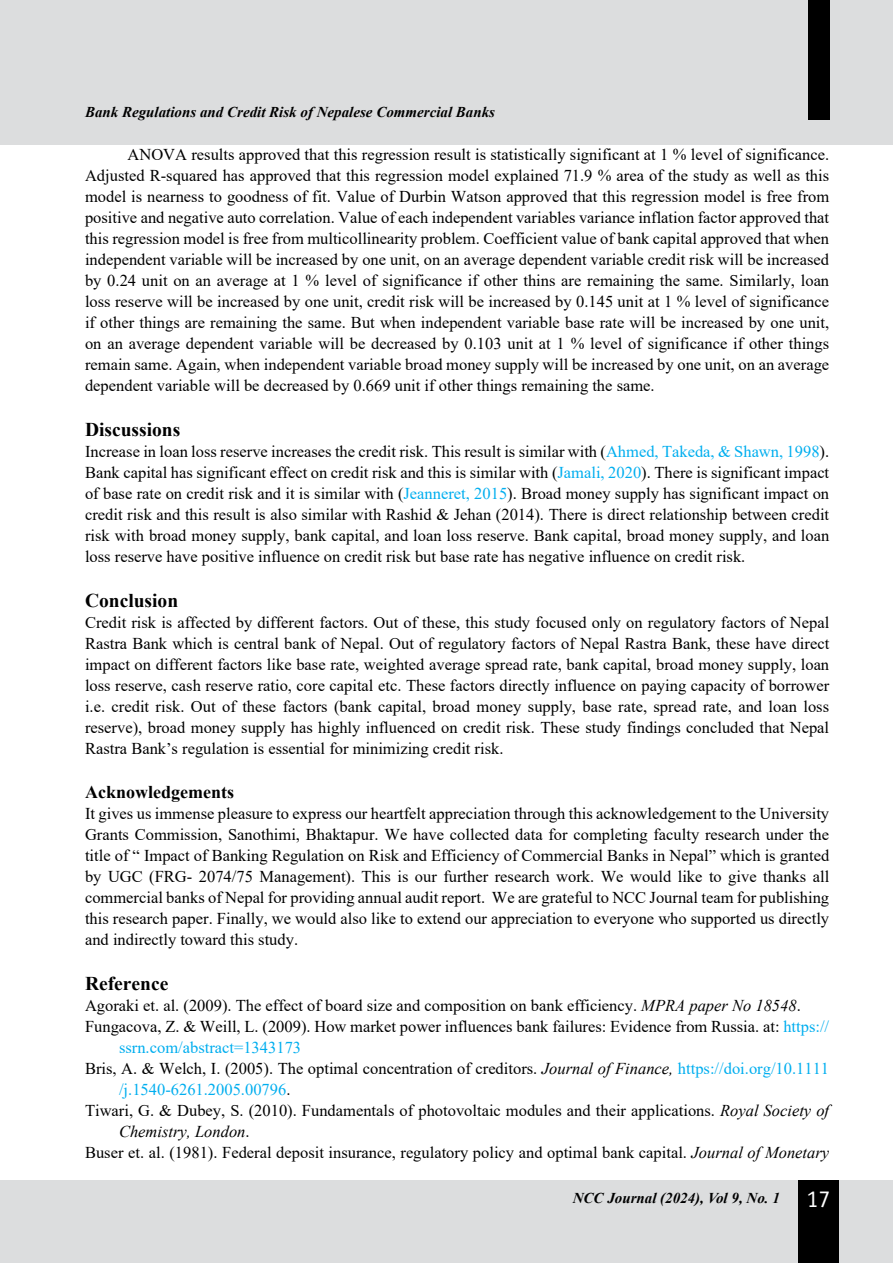
<style>
.page{position:relative;width:893px;height:1263px;background:#fff}
.page>*{position:absolute;margin:0;border:0;box-sizing:border-box;transform-origin:0 0}
.t1{font:700 19.5px "Times New Roman";color:#000}
.t2{font:700 18px "Times New Roman";color:#000}
.t3{font:16.5px/21px "Times New Roman";color:#000;text-align:justify}
.t4{font:16.5px "Times New Roman";color:#00aeef}
.t5{font:italic 16.5px "Times New Roman";color:#000}
.t6{font:italic 700 15px "Times New Roman";color:#000}
.s1{color:#00aeef}
.s2{font-style:italic}
.s3{color:#000}
.s4{font-style:normal}
.s5{font-family:"Officina Sans Std";font-weight:400;font-style:normal;font-size:24px;color:#fff}
</style>
<div class="page">
<div style="left:0;top:0;width:893px;height:145px;background:#dcddde"></div>
<div style="left:0;top:1180px;width:893px;height:83px;background:#dcddde"></div>
<div style="left:808px;top:0;width:21px;height:120px;background:#000"></div>
<div style="left:798px;top:1180px;width:41px;height:83px;background:#000"></div>
<p class="t6" style="left:85px;top:102px;width:412px">Bank Regulations and Credit Risk of Nepalese Commercial Banks</p>
<p class="t3" style="left:85px;top:144px;width:746px;text-indent:43px">ANOVA results approved that this regression result is statistically significant at 1 % level of significance.<br>Adjusted R-squared has approved that this regression model explained 71.9 % area of the study as well as this model is nearness to goodness of fit. Value of Durbin Watson approved that this regression model is free from positive and negative auto correlation. Value of each independent variables variance inflation factor approved that this regression model is free from multicollinearity problem. Coefficient value of bank capital approved that when independent variable will be increased by one unit, on an average dependent variable credit risk will be increased by 0.24 unit on an average at 1 % level of significance if other thins are remaining the same. Similarly, loan loss reserve will be increased by one unit, credit risk will be increased by 0.145 unit at 1 % level of significance if other things are remaining the same. But when independent variable base rate will be increased by one unit, on an average dependent variable will be decreased by 0.103 unit at 1 % level of significance if other things remain same. Again, when independent variable broad money supply will be increased by one unit, on an average dependent variable will be decreased by 0.669 unit if other things remaining the same.</p>
<p class="t1" style="left:85px;top:416px;width:97px">Discussions</p>
<p class="t3" style="left:85px;top:441px;width:746px">Increase in loan loss reserve increases the credit risk. This result is similar with (<span class="s1">Ahmed, Takeda, &amp; Shawn, 1998</span>).<br>Bank capital has significant effect on credit risk and this is similar with (<span class="s1">Jamali, 2020</span>). There is significant impact of base rate on credit risk and it is similar with (<span class="s1">Jeanneret, 2015</span>). Broad money supply has significant impact on credit risk and this result is also similar with Rashid &amp; Jehan (2014). There is direct relationship between credit risk with broad money supply, bank capital, and loan loss reserve. Bank capital, broad money supply, and loan loss reserve have positive influence on credit risk but base rate has negative influence on credit risk.</p>
<p class="t1" style="left:85px;top:587px;width:95px">Conclusion</p>
<p class="t3" style="left:85px;top:612px;width:746px">Credit risk is affected by different factors. Out of these, this study focused only on regulatory factors of Nepal Rastra Bank which is central bank of Nepal. Out of regulatory factors of Nepal Rastra Bank, these have direct impact on different factors like base rate, weighted average spread rate, bank capital, broad money supply, loan loss reserve, cash reserve ratio, core capital etc. These factors directly influence on paying capacity of borrower i.e. credit risk. Out of these factors (bank capital, broad money supply, base rate, spread rate, and loan loss reserve), broad money supply has highly influenced on credit risk. These study findings concluded that Nepal Rastra Bank’s regulation is essential for minimizing credit risk.</p>
<p class="t2" style="left:85px;top:779px;width:150px">Acknowledgements</p>
<p class="t3" style="left:85px;top:802px;width:746px">It gives us immense pleasure to express our heartfelt appreciation through this acknowledgement to the University Grants Commission, Sanothimi, Bhaktapur. We have collected data for completing faculty research under the title of “ Impact of Banking Regulation on Risk and Efficiency of Commercial Banks in Nepal” which is granted by UGC (FRG- 2074/75 Management). This is our further research work. We would like to give thanks all commercial banks of Nepal for providing annual audit report. We are grateful to NCC Journal team for publishing this research paper. Finally, we would also like to extend our appreciation to everyone who supported us directly and indirectly toward this study.</p>
<p class="t1" style="left:85px;top:969px;width:85px">Reference</p>
<p class="t3" style="left:85px;top:994px;width:717px">Agoraki et. al. (2009). The effect of board size and composition on bank efficiency. <span class="s2">MPRA paper No 18548</span>.</p>
<p class="t3" style="left:85px;top:1015px;width:746px">Fungacova, Z. &amp; Weill, L. (2009). How market power influences bank failures: Evidence from Russia. at: <span class="s1">https://</span></p>
<p class="t4" style="left:119px;top:1036px;width:184px">ssrn.com/abstract=1343173</p>
<p class="t3" style="left:85px;top:1057px;width:746px">Bris, A. &amp; Welch, I. (2005). The optimal concentration of creditors. <span class="s2">Journal of Finance,</span> <span class="s1">https://doi.org/10.1111</span></p>
<p class="t4" style="left:119px;top:1078px;width:173px">/j.1540-6261.2005.00796<span class="s3">.</span></p>
<p class="t3" style="left:85px;top:1099px;width:746px">Tiwari, G. &amp; Dubey, S. (2010). Fundamentals of photovoltaic modules and their applications. <span class="s2">Royal Society of</span></p>
<p class="t5" style="left:119px;top:1120px;width:132px">Chemistry, London<span class="s4">.</span></p>
<p class="t3" style="left:85px;top:1141px;width:746px">Buser et. al. (1981). Federal deposit insurance, regulatory policy and optimal bank capital. <span class="s2">Journal of Monetary</span></p>
<p class="t6" style="left:573px;top:1187px;width:259px">NCC Journal (2024), Vol 9, No. 1 <span class="s5">17</span></p>
</div>
